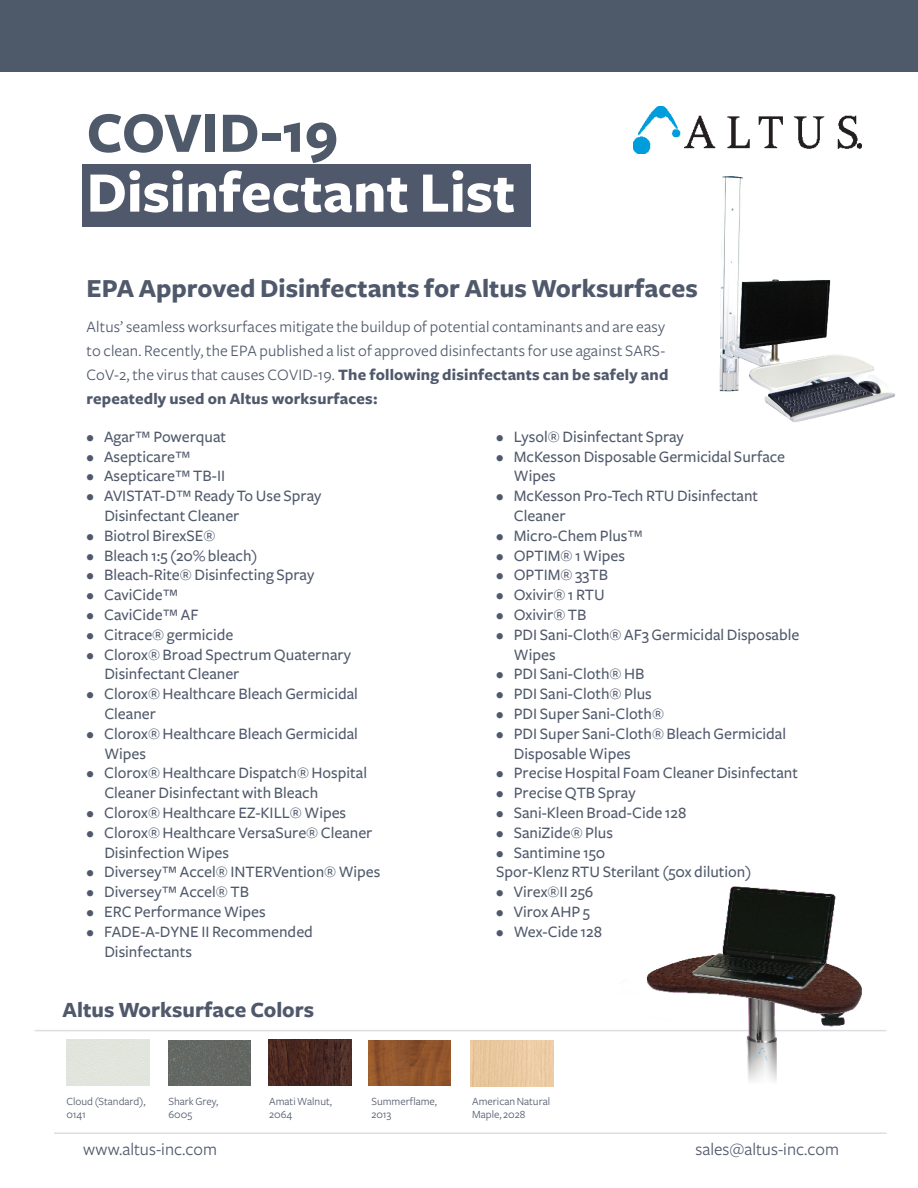
<style>
.page{position:relative;width:918px;height:1188px;background:#fff}
.page>*{position:absolute;margin:0;border:0;box-sizing:border-box;transform-origin:0 0}
.t1{font:700 59.25px "Freight Sans";color:#fff}
.t2{font:700 59.25px "Freight Sans";color:#4e596a}
.t3{font:700 27px "Freight Sans";color:#50596b}
.t4{font:700 22.5px "Freight Sans";color:#50596b}
.Body_-_Large{font:18px "Freight Sans";color:#50596b}
.t5{font:500 16.5px "Freight Sans";color:#50596b}
.t6{font:16.5px/24px "Freight Sans";letter-spacing:.01em;color:#50596b}
.Body_-_Small{font:11.4px "Freight Sans";color:#50596b}
.s1{font-weight:700}
</style>
<div class="page">
<img style="left:613px;top:886px;width:273px;height:146px">
<div style="left:666px;top:1030px;width:177px;height:55px;background:#fff"></div>
<hr style="left:34px;top:1030px;width:853px;height:1px;background:#50596b">
<hr style="left:54px;top:1132px;width:833px;height:2px;background:#50596b">
<div style="left:66px;top:1040px;width:84px;height:46px;background:#e0e5dd"></div>
<img style="left:269px;top:1040px;width:83px;height:45px">
<img style="left:470px;top:1040px;width:84px;height:46px">
<img style="left:369px;top:1040px;width:82px;height:46px">
<img style="left:168px;top:1040px;width:82px;height:46px">
<div style="left:0;top:0;width:918px;height:72px;background:#4e596a"></div>
<div style="left:82px;top:164px;width:449px;height:63px;background:#50596b"></div>
<img style="left:633px;top:106px;width:224px;height:48px">
<img style="left:673px;top:119px;width:222px;height:304px">
<h1 class="t2" style="left:87px;top:101px;width:253px">COVID-19</h1>
<h1 class="t1" style="left:87px;top:161px;width:430px">Disinfectant List</h1>
<h2 class="t3" style="left:87px;top:274px;width:613px">EPA Approved Disinfectants for Altus Worksurfaces</h2>
<h2 class="t6" style="left:87px;top:315px;width:583px">Altus’ seamless worksurfaces mitigate the buildup of potential contaminants and are easy to clean. Recently, the EPA published a list of approved disinfectants for use against SARS-CoV-2, the virus that causes COVID-19. <span class="s1">The following disinfectants can be safely and repeatedly used on Altus worksurfaces:</span></h2>
<p class="t5" style="left:87px;top:427px;width:141px">• Agar™ Powerquat</p>
<p class="t5" style="left:87px;top:447px;width:106px">• Asepticare™</p>
<p class="t5" style="left:87px;top:467px;width:140px">• Asepticare™ TB-II</p>
<p class="t5" style="left:87px;top:487px;width:236px">• AVISTAT-D™ Ready To Use Spray</p>
<p class="t5" style="left:104px;top:507px;width:137px">Disinfectant Cleaner</p>
<p class="t5" style="left:87px;top:526px;width:130px">• Biotrol BirexSE®</p>
<p class="t5" style="left:87px;top:546px;width:173px">• Bleach 1:5 (20% bleach)</p>
<p class="t5" style="left:87px;top:566px;width:229px">• Bleach-Rite® Disinfecting Spray</p>
<p class="t5" style="left:87px;top:586px;width:93px">• CaviCide™</p>
<p class="t5" style="left:87px;top:606px;width:113px">• CaviCide™ AF</p>
<p class="t5" style="left:87px;top:625px;width:148px">• Citrace® germicide</p>
<p class="t5" style="left:87px;top:645px;width:266px">• Clorox® Broad Spectrum Quaternary</p>
<p class="t5" style="left:104px;top:665px;width:137px">Disinfectant Cleaner</p>
<p class="t5" style="left:87px;top:685px;width:273px">• Clorox® Healthcare Bleach Germicidal</p>
<p class="t5" style="left:104px;top:705px;width:53px">Cleaner</p>
<p class="t5" style="left:87px;top:724px;width:273px">• Clorox® Healthcare Bleach Germicidal</p>
<p class="t5" style="left:104px;top:744px;width:43px">Wipes</p>
<p class="t5" style="left:87px;top:764px;width:282px">• Clorox® Healthcare Dispatch® Hospital</p>
<p class="t5" style="left:104px;top:784px;width:215px">Cleaner Disinfectant with Bleach</p>
<p class="t5" style="left:87px;top:804px;width:261px">• Clorox® Healthcare EZ-KILL® Wipes</p>
<p class="t5" style="left:87px;top:823px;width:288px">• Clorox® Healthcare VersaSure® Cleaner</p>
<p class="t5" style="left:104px;top:843px;width:126px">Disinfection Wipes</p>
<p class="t5" style="left:87px;top:863px;width:295px">• Diversey™ Accel® INTERVention® Wipes</p>
<p class="t5" style="left:87px;top:883px;width:164px">• Diversey™ Accel® TB</p>
<p class="t5" style="left:87px;top:903px;width:181px">• ERC Performance Wipes</p>
<p class="t5" style="left:87px;top:922px;width:228px">• FADE-A-DYNE II Recommended</p>
<p class="t5" style="left:104px;top:942px;width:89px">Disinfectants</p>
<p class="t5" style="left:496px;top:427px;width:189px">• Lysol® Disinfectant Spray</p>
<p class="t5" style="left:496px;top:447px;width:290px">• McKesson Disposable Germicidal Surface</p>
<p class="t5" style="left:514px;top:467px;width:43px">Wipes</p>
<p class="t5" style="left:496px;top:487px;width:263px">• McKesson Pro-Tech RTU Disinfectant</p>
<p class="t5" style="left:514px;top:507px;width:53px">Cleaner</p>
<p class="t5" style="left:496px;top:526px;width:148px">• Micro-Chem Plus™</p>
<p class="t5" style="left:496px;top:546px;width:130px">• OPTIM® 1 Wipes</p>
<p class="t5" style="left:496px;top:566px;width:113px">• OPTIM® 33TB</p>
<p class="t5" style="left:496px;top:586px;width:110px">• Oxivir® 1 RTU</p>
<p class="t5" style="left:496px;top:606px;width:92px">• Oxivir® TB</p>
<p class="t5" style="left:496px;top:625px;width:305px">• PDI Sani-Cloth® AF3 Germicidal Disposable</p>
<p class="t5" style="left:514px;top:645px;width:43px">Wipes</p>
<p class="t5" style="left:496px;top:665px;width:150px">• PDI Sani-Cloth® HB</p>
<p class="t5" style="left:496px;top:685px;width:157px">• PDI Sani-Cloth® Plus</p>
<p class="t5" style="left:496px;top:705px;width:169px">• PDI Super Sani-Cloth®</p>
<p class="t5" style="left:496px;top:724px;width:291px">• PDI Super Sani-Cloth® Bleach Germicidal</p>
<p class="t5" style="left:514px;top:744px;width:118px">Disposable Wipes</p>
<p class="t5" style="left:496px;top:764px;width:303px">• Precise Hospital Foam Cleaner Disinfectant</p>
<p class="t5" style="left:496px;top:784px;width:141px">• Precise QTB Spray</p>
<p class="t5" style="left:496px;top:804px;width:192px">• Sani-Kleen Broad-Cide 128</p>
<p class="t5" style="left:496px;top:823px;width:118px">• SaniZide® Plus</p>
<p class="t5" style="left:496px;top:843px;width:111px">• Santimine 150</p>
<p class="t5" style="left:496px;top:863px;width:257px">Spor-Klenz RTU Sterilant (50x dilution)</p>
<p class="t5" style="left:496px;top:883px;width:99px">• Virex®II 256</p>
<p class="t5" style="left:496px;top:903px;width:95px">• Virox AHP 5</p>
<p class="t5" style="left:496px;top:922px;width:107px">• Wex-Cide 128</p>
<h2 class="t4" style="left:63px;top:997px;width:253px">Altus Worksurface Colors</h2>
<p class="Body_-_Small" style="left:66px;top:1095px;width:81px">Cloud (Standard),</p>
<p class="Body_-_Small" style="left:66px;top:1108px;width:21px">0141</p>
<p class="Body_-_Small" style="left:168px;top:1095px;width:51px">Shark Grey,</p>
<p class="Body_-_Small" style="left:168px;top:1108px;width:25px">6005</p>
<p class="Body_-_Small" style="left:269px;top:1095px;width:64px">Amati Walnut,</p>
<p class="Body_-_Small" style="left:269px;top:1108px;width:25px">2064</p>
<p class="Body_-_Small" style="left:371px;top:1095px;width:67px">Summerflame,</p>
<p class="Body_-_Small" style="left:371px;top:1108px;width:21px">2013</p>
<p class="Body_-_Small" style="left:472px;top:1095px;width:79px">American Natural</p>
<p class="Body_-_Small" style="left:472px;top:1108px;width:55px">Maple, 2028</p>
<p class="Body_-_Large" style="left:83px;top:1140px;width:135px">www.altus-inc.com</p>
<p class="Body_-_Large" style="left:696px;top:1140px;width:145px">sales@altus-inc.com</p>
</div>
